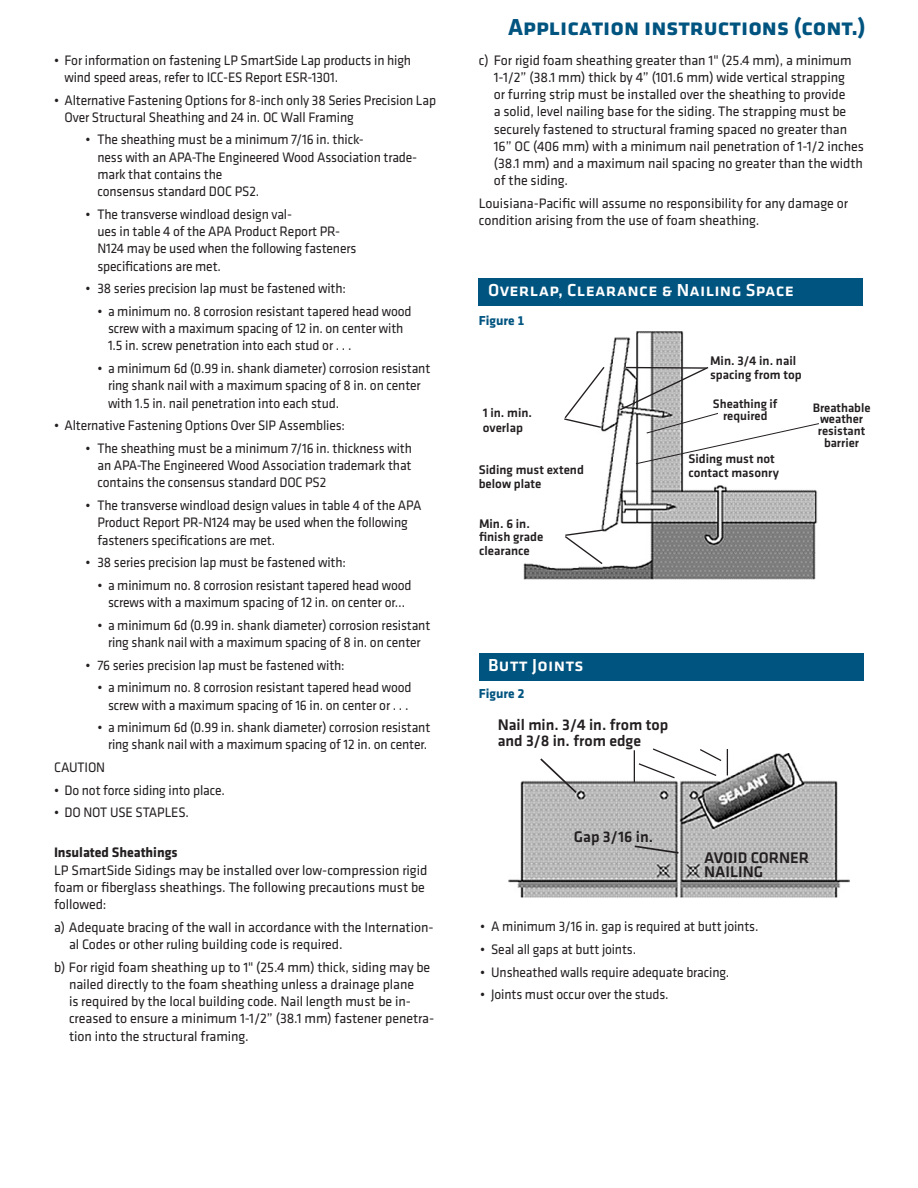
<style>
.page{position:relative;width:918px;height:1188px;background:#fff}
.page>*{position:absolute;margin:0;border:0;box-sizing:border-box;transform-origin:0 0}
.t1{font:700 24px "Klavika";color:#005480}
.new_subs{font:500 18px "Klavika";letter-spacing:.015em;color:#fff}
.t2{font:500 15.9px/15.8px "Klavika";color:#231f20}
.t3{font:14.25px/17.2px "Klavika";letter-spacing:-.01em;color:#231f20;scale:.95 1}
.t4{font:14.25px/17.2px "Klavika";letter-spacing:-.01em;color:#231f20}
.t5{font:700 14.25px "Klavika";color:#231f20}
.t6{font:13.5px "Klavika Bold TF";color:#005480}
.t7{font:500 13.05px/13.6px "Klavika";color:#231f20}
.t8{font:500 12.75px/11.9px "Klavika";color:#231f20;text-align:center}
</style>
<div class="page">
<div style="left:479px;top:278px;width:384px;height:27px;background:#005480"></div>
<div style="left:479px;top:653px;width:384px;height:27px;background:#005480"></div>
<img style="left:523px;top:332px;width:295px;height:248px">
<svg style="left:563px;top:365px;width:43px;height:64px"></svg>
<svg style="left:563px;top:529px;width:41px;height:37px"></svg>
<svg style="left:618px;top:366px;width:201px;height:99px"></svg>
<img style="left:509px;top:754px;width:340px;height:144px">
<svg style="left:538px;top:757px;width:40px;height:38px"></svg>
<svg style="left:633px;top:844px;width:47px;height:11px"></svg>
<hr style="left:634px;top:750px;width:1px;height:32px;background:#231f20">
<svg style="left:637px;top:748px;width:91px;height:31px"></svg>
<p class="t3" style="left:64px;top:51px;width:366px;text-indent:-10px">• For information on fastening LP SmartSide Lap products in high wind speed areas, refer to ICC-ES Report ESR-1301.</p>
<p class="t3" style="left:64px;top:91px;width:393px;text-indent:-10px">• Alternative Fastening Options for 8-inch only 38 Series Precision Lap<br>Over Structural Sheathing and 24 in. OC Wall Framing</p>
<p class="t3" style="left:98px;top:131px;width:338px;text-indent:-12px">• The sheathing must be a minimum 7/16 in. thick-<br>ness with an APA-The Engineered Wood Association trade&shy;mark that contains the<br>consensus standard DOC PS2.</p>
<p class="t3" style="left:98px;top:205px;width:274px;text-indent:-12px">• The transverse windload design val-<br>ues in table 4 of the APA Product Report PR-N124 may be used when the following fasteners specifications are met.</p>
<p class="t3" style="left:85px;top:279px;width:276px">• 38 series precision lap must be fastened with:</p>
<p class="t3" style="left:108px;top:302px;width:321px;text-indent:-11px">• a minimum no. 8 corrosion resistant tapered head wood screw with a maximum spacing of 12 in. on center with<br>1.5 in. screw penetration into each stud or . . .</p>
<p class="t3" style="left:108px;top:359px;width:341px;text-indent:-11px">• a minimum 6d (0.99 in. shank diameter) corrosion resistant ring shank nail with a maximum spacing of 8 in. on center with 1.5 in. nail penetration into each stud.</p>
<p class="t3" style="left:54px;top:416px;width:308px">• Alternative Fastening Options Over SIP Assemblies:</p>
<p class="t3" style="left:98px;top:439px;width:332px;text-align:justify;text-indent:-12px">• The sheathing must be a minimum 7/16 in. thickness with an APA-The Engineered Wood Association trademark that contains the consensus standard DOC PS2</p>
<p class="t3" style="left:98px;top:496px;width:342px;text-indent:-12px">• The transverse windload design values in table 4 of the APA<br>Product Report PR-N124 may be used when the following fasteners specifications are met.</p>
<p class="t3" style="left:85px;top:553px;width:276px">• 38 series precision lap must be fastened with:</p>
<p class="t3" style="left:97px;top:576px;width:332px;text-align:center">• a minimum no. 8 corrosion resistant tapered head wood screws with a maximum spacing of 12 in. on center or…</p>
<p class="t3" style="left:97px;top:616px;width:352px;text-align:center">• a minimum 6d (0.99 in. shank diameter) corrosion resistant ring shank nail with a maximum spacing of 8 in. on center</p>
<p class="t3" style="left:85px;top:656px;width:274px">• 76 series precision lap must be fastened with:</p>
<p class="t3" style="left:97px;top:678px;width:332px;text-align:center">• a minimum no. 8 corrosion resistant tapered head wood screw with a maximum spacing of 16 in. on center or . . .</p>
<p class="t3" style="left:97px;top:718px;width:352px;text-align:center">• a minimum 6d (0.99 in. shank diameter) corrosion resistant ring shank nail with a maximum spacing of 12 in. on center.</p>
<p class="t3" style="left:54px;top:758px;width:55px">CAUTION</p>
<p class="t3" style="left:54px;top:781px;width:182px">• Do not force siding into place.</p>
<p class="t3" style="left:54px;top:804px;width:28px">• Donotusestaples</p>
<p class="t3" style="left:186px;top:804px;width:5px">.</p>
<p class="t5" style="left:54px;top:842px;width:125px">Insulated Sheathings</p>
<p class="t4" style="left:54px;top:861px;width:375px">LP SmartSide Sidings may be installed over low-compression rigid foam or fiberglass sheathings. The following precautions must be followed:</p>
<p class="t4" style="left:69px;top:918px;width:366px;text-indent:-15px">a) Adequate bracing of the wall in accordance with the Internation&shy;al Codes or other ruling building code is required.</p>
<p class="t4" style="left:69px;top:958px;width:367px;text-indent:-15px">b) For rigid foam sheathing up to 1" (25.4 mm) thick, siding may be nailed directly to the foam sheathing unless a drainage plane<br>is required by the local building code. Nail length must be in&shy;creased to ensure a minimum 1-1/2” (38.1 mm) fastener penetra&shy;tion into the structural framing.</p>
<p class="t1" style="left:508px;top:9px;width:359px">Application instructions (cont.)</p>
<p class="t4" style="left:494px;top:51px;width:372px;text-indent:-15px">c) For rigid foam sheathing greater than 1" (25.4 mm), a minimum 1-1/2” (38.1 mm) thick by 4” (101.6 mm) wide vertical strapping<br>or furring strip must be installed over the sheathing to provide<br>a solid, level nailing base for the siding. The strapping must be securely fastened to structural framing spaced no greater than 16” OC (406 mm) with a minimum nail penetration of 1-1/2 inches (38.1 mm) and a maximum nail spacing no greater than the width of the siding.</p>
<p class="t4" style="left:479px;top:194px;width:371px">Louisiana-Pacific will assume no responsibility for any damage or condition arising from the use of foam sheathing.</p>
<p class="new_subs" style="left:488px;top:278px;width:307px">Overlap, Clearance &amp; Nailing Space</p>
<p class="t6" style="left:479px;top:313px;width:47px">Figure 1</p>
<p class="t7" style="left:483px;top:404px;width:51px;line-height:15.6px">1 in. min. overlap</p>
<p class="t7" style="left:479px;top:463px;width:107px">Siding must extend below plate</p>
<p class="t7" style="left:479px;top:516px;width:52px">Min. 6 in.</p>
<p class="t7" style="left:479px;top:530px;width:66px">finish grade</p>
<p class="t7" style="left:479px;top:543px;width:52px">clearance</p>
<p class="t7" style="left:710px;top:354px;width:88px">Min. 3/4 in. nail</p>
<p class="t7" style="left:710px;top:367px;width:93px">spacing from top</p>
<p class="t8" style="left:713px;top:398px;width:66px">Sheathing if required</p>
<p class="t7" style="left:688px;top:452px;width:92px">Siding must not contact masonry</p>
<p class="t8" style="left:813px;top:401px;width:59px">Breathable</p>
<p class="t8" style="left:820px;top:413px;width:45px">weather</p>
<p class="t8" style="left:818px;top:425px;width:49px">resistant</p>
<p class="t8" style="left:824px;top:437px;width:37px">barrier</p>
<p class="new_subs" style="left:488px;top:653px;width:97px">Butt Joints</p>
<p class="t6" style="left:479px;top:686px;width:47px">Figure 2</p>
<p class="t2" style="left:498px;top:717px;width:172px">Nail min. 3/4 in. from top and 3/8 in. from edge</p>
<p class="t2" style="left:574px;top:828px;width:81px">Gap 3/16 in.</p>
<p class="t2" style="left:704px;top:850px;width:19px">Avoid</p>
<p class="t2" style="left:751px;top:850px;width:19px">Corner</p>
<p class="t2" style="left:704px;top:863px;width:43px">Nai ling</p>
<p class="t3" style="left:480px;top:918px;width:295px">• A minimum 3/16 in. gap is required at butt joints.</p>
<p class="t3" style="left:480px;top:940px;width:166px">• Seal all gaps at butt joints.</p>
<p class="t3" style="left:480px;top:963px;width:264px">• Unsheathed walls require adequate bracing.</p>
<p class="t3" style="left:480px;top:986px;width:200px">• Joints must occur over the studs.</p>
</div>
